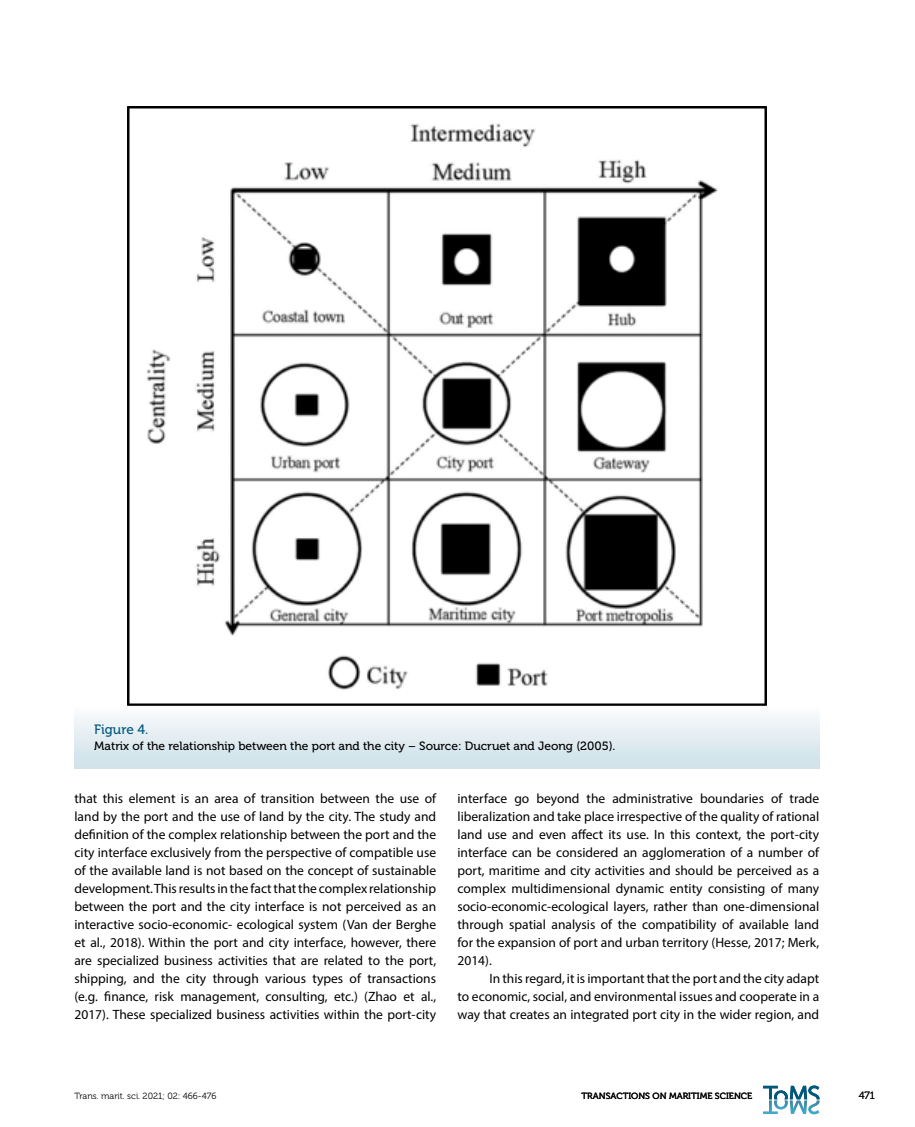
<style>
.page{position:relative;width:915px;height:1127px;background:#fff}
.page>*{position:absolute;margin:0;border:0;box-sizing:border-box;transform-origin:0 0}
.t1{font:13.5px/18px "Myriad Pro";color:#000;text-align:justify}
.t2{font:13.5px "Museo 500";color:#00597c}
.t3{font:12px "Museo 500";color:#000}
.t4{font:10.5px "Museo 300";color:#000}
.t5{font:9px "Museo 300";color:#000}
.t6{font:9px "Museo 500";color:#000}
</style>
<div class="page">
<svg style="left:763px;top:1085px;width:56px;height:29px"></svg>
<img style="left:127px;top:106px;width:639px;height:599px">
<div style="left:74px;top:705px;width:745px;height:63px;background:linear-gradient(to bottom,#fdfcfd,#cce1e8)"></div>
<p class="t2" style="left:94px;top:722px;width:55px">Figure 4.</p>
<p class="t3" style="left:94px;top:740px;width:522px">Matrix of the relationship between the port and the city – Source: Ducruet and Jeong (2005).</p>
<p class="t1" style="left:74px;top:789px;width:363px">that this element is an area of transition between the use of land by the port and the use of land by the city. The study and definition of the complex relationship between the port and the city interface exclusively from the perspective of compatible use of the available land is not based on the concept of sustainable development. This results in the fact that the complex relationship between the port and the city interface is not perceived as an interactive socio-economic- ecological system (Van der Berghe et al., 2018). Within the port and city interface, however, there are specialized business activities that are related to the port, shipping, and the city through various types of transactions (e.g. finance, risk management, consulting, etc.) (Zhao et al., 2017). These specialized business activities within the port-city</p>
<p class="t1" style="left:457px;top:789px;width:363px">interface go beyond the administrative boundaries of trade liberalization and take place irrespective of the quality of rational land use and even affect its use. In this context, the port-city interface can be considered an agglomeration of a number of port, maritime and city activities and should be perceived as a complex multidimensional dynamic entity consisting of many socio-economic-ecological layers, rather than one-dimensional through spatial analysis of the compatibility of available land for the expansion of port and urban territory (Hesse, 2017; Merk, 2014).</p>
<p class="t1" style="left:457px;top:969px;width:363px;text-indent:32px">In this regard, it is important that the port and the city adapt to economic, social, and environmental issues and cooperate in a way that creates an integrated port city in the wider region, and</p>
<p class="t5" style="left:74px;top:1091px;width:143px">Trans. marit. sci. 2021; 02: 466-476</p>
<p class="t6" style="left:581px;top:1091px;width:172px">TRANSACTIONS ON MARITIME SCIENCE</p>
<p class="t4" style="left:858px;top:1090px;width:18px">471</p>
</div>
